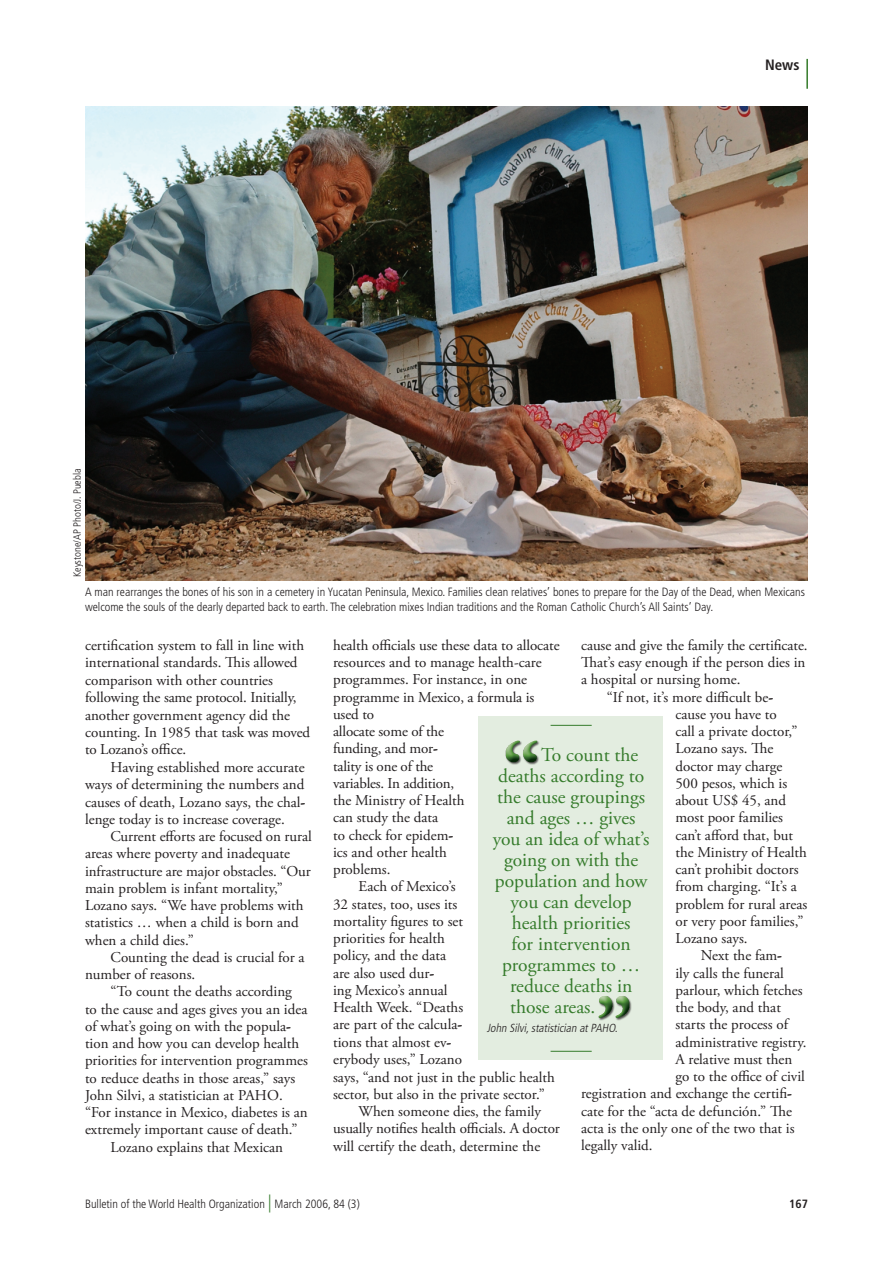
<style>
.page{position:relative;width:893px;height:1263px;background:#fff}
.page>*{position:absolute;margin:0;border:0;box-sizing:border-box;transform-origin:0 0}
.t1{font:19.5px "Adobe Garamond Pro";color:#357b2b}
.t2{font:15px/17.4px "Adobe Garamond Pro";color:#231f20}
.t3{font:700 condensed 15px "Frutiger LT Std";color:#231f20}
.t4{font:300 condensed 12px/15px "Frutiger LT Std";color:#231f20}
.t5{font:700 condensed 12px "Frutiger LT Std";color:#231f20}
.t6{font:italic 300 condensed 11.7px "Frutiger LT Std";color:#231f20}
.t7{font:300 condensed 10.5px "Frutiger LT Std";color:#231f20}
.s1{font-size:18px;color:#357b2b}
</style>
<div class="page">
<hr style="left:806px;top:59px;width:2px;height:30px;background:#357b2b">
<div style="left:478px;top:717px;width:185px;height:343px;background:#e3ede0"></div>
<hr style="left:551px;top:725px;width:41px;height:1px;background:#357b2b">
<hr style="left:551px;top:1051px;width:41px;height:1px;background:#357b2b">
<img style="left:505px;top:740px;width:34px;height:25px">
<img style="left:598px;top:996px;width:34px;height:24px">
<img style="left:85px;top:106px;width:723px;height:474px">
<p class="t7" style="left:71px;top:577px;width:110px;rotate:-90deg">Keystone/AP Photo/J. Puebla</p>
<p class="t3" style="left:765px;top:56px;width:36px">News</p>
<p class="t4" style="left:85px;top:584px;width:721px">A man rearranges the bones of his son in a cemetery in Yucatan Peninsula, Mexico. Families clean relatives’ bones to prepare for the Day of the Dead, when Mexicans welcome the souls of the dearly departed back to earth. The celebration mixes Indian traditions and the Roman Catholic Church’s All Saints’ Day.</p>
<p class="t2" style="left:85px;top:637px;width:227px">certification system to fall in line with international standards. This allowed comparison with other countries following the same protocol. Initially, another government agency did the counting. In 1985 that task was moved to Lozano’s office.</p>
<p class="t2" style="left:85px;top:759px;width:221px;text-align:justify;text-indent:26px">Having established more accurate ways of determining the numbers and causes of death, Lozano says, the chall lenge today is to increase coverage.</p>
<p class="t2" style="left:85px;top:828px;width:228px;text-indent:26px">Current efforts are focused on rural areas where poverty and inadequate infrastructure are major obstacles. “Our main problem is infant mortality,” Lozano says. “We have problems with statistics … when a child is born and when a child dies.”</p>
<p class="t2" style="left:85px;top:949px;width:221px;text-indent:26px">Counting the dead is crucial for a number of reasons.</p>
<p class="t2" style="left:111px;top:983px;width:183px">“To count the deaths according</p>
<p class="t2" style="left:85px;top:1001px;width:224px">to the cause and ages gives you an idea</p>
<p class="t2" style="left:85px;top:1018px;width:207px">of what’s going on with the populat</p>
<p class="t2" style="left:85px;top:1035px;width:216px">tion and how you can develop health</p>
<p class="t2" style="left:85px;top:1052px;width:224px">priorities for intervention programmes</p>
<p class="t2" style="left:85px;top:1070px;width:212px">to reduce deaths in those areas,” says</p>
<p class="t2" style="left:85px;top:1087px;width:199px">John Silvi, a statistician at PAHO.</p>
<p class="t2" style="left:85px;top:1104px;width:224px">“For instance in Mexico, diabetes is an</p>
<p class="t2" style="left:85px;top:1121px;width:214px">extremely important cause of death.”</p>
<p class="t2" style="left:111px;top:1139px;width:174px">Lozano explains that Mexican</p>
<p class="t2" style="left:333px;top:637px;width:228px">health officials use these data to allocate</p>
<p class="t2" style="left:333px;top:654px;width:210px">resources and to manage health-care</p>
<p class="t2" style="left:333px;top:671px;width:196px">programmes. For instance, in one</p>
<p class="t2" style="left:333px;top:689px;width:203px">programme in Mexico, a formula is</p>
<p class="t2" style="left:333px;top:706px;width:43px">used to</p>
<p class="t2" style="left:333px;top:723px;width:112px">allocate some of the</p>
<p class="t2" style="left:333px;top:740px;width:105px">funding, and mort</p>
<p class="t2" style="left:333px;top:758px;width:102px">tality is one of the</p>
<p class="t2" style="left:333px;top:775px;width:123px">variables. In addition,</p>
<p class="t2" style="left:333px;top:792px;width:133px">the Ministry of Health</p>
<p class="t2" style="left:333px;top:809px;width:107px">can study the data</p>
<p class="t2" style="left:333px;top:827px;width:121px">to check for epidemi</p>
<p class="t2" style="left:333px;top:844px;width:115px">ics and other health</p>
<p class="t2" style="left:333px;top:861px;width:59px">problems.</p>
<p class="t2" style="left:359px;top:878px;width:98px">Each of Mexico’s</p>
<p class="t2" style="left:333px;top:896px;width:126px">32 states, too, uses its</p>
<p class="t2" style="left:333px;top:913px;width:131px">mortality figures to set</p>
<p class="t2" style="left:333px;top:930px;width:113px">priorities for health</p>
<p class="t2" style="left:333px;top:947px;width:114px">policy, and the data</p>
<p class="t2" style="left:333px;top:965px;width:102px">are also used duri</p>
<p class="t2" style="left:333px;top:982px;width:116px">ing Mexico’s annual</p>
<p class="t2" style="left:333px;top:999px;width:132px">Health Week. “Deaths</p>
<p class="t2" style="left:333px;top:1016px;width:130px">are part of the calculat</p>
<p class="t2" style="left:333px;top:1034px;width:120px">tions that almost eve</p>
<p class="t2" style="left:333px;top:1051px;width:130px">erybody uses,” Lozano</p>
<p class="t2" style="left:333px;top:1068px;width:223px">says, “and not just in the public health</p>
<p class="t2" style="left:333px;top:1086px;width:213px">sector, but also in the private sector.”</p>
<p class="t2" style="left:359px;top:1103px;width:184px">When someone dies, the family</p>
<p class="t2" style="left:333px;top:1120px;width:228px">usually notifies health officials. A doctor</p>
<p class="t2" style="left:333px;top:1137px;width:209px">will certify the death, determine the</p>
<p class="t2" style="left:581px;top:637px;width:228px">cause and give the family the certificate.</p>
<p class="t2" style="left:581px;top:654px;width:226px">That’s easy enough if the person dies in</p>
<p class="t2" style="left:581px;top:671px;width:161px">a hospital or nursing home.</p>
<p class="t2" style="left:607px;top:689px;width:167px">“If not, it’s more difficult bec</p>
<p class="t2" style="left:675px;top:706px;width:103px">cause you have to</p>
<p class="t2" style="left:675px;top:723px;width:124px">call a private doctor,”</p>
<p class="t2" style="left:675px;top:740px;width:99px">Lozano says. The</p>
<p class="t2" style="left:675px;top:758px;width:109px">doctor may charge</p>
<p class="t2" style="left:675px;top:775px;width:113px">500 pesos, which is</p>
<p class="t2" style="left:675px;top:792px;width:112px">about US$ 45, and</p>
<p class="t2" style="left:675px;top:809px;width:109px">most poor families</p>
<p class="t2" style="left:675px;top:827px;width:119px">can’t afford that, but</p>
<p class="t2" style="left:675px;top:844px;width:133px">the Ministry of Health</p>
<p class="t2" style="left:675px;top:861px;width:125px">can’t prohibit doctors</p>
<p class="t2" style="left:675px;top:878px;width:123px">from charging. “It’s a</p>
<p class="t2" style="left:675px;top:896px;width:133px">problem for rural areas</p>
<p class="t2" style="left:675px;top:913px;width:130px">or very poor families,”</p>
<p class="t2" style="left:675px;top:930px;width:74px">Lozano says.</p>
<p class="t2" style="left:701px;top:947px;width:82px">Next the fami</p>
<p class="t2" style="left:675px;top:965px;width:110px">ily calls the funeral</p>
<p class="t2" style="left:675px;top:982px;width:129px">parlour, which fetches</p>
<p class="t2" style="left:675px;top:999px;width:107px">the body, and that</p>
<p class="t2" style="left:675px;top:1016px;width:114px">starts the process of</p>
<p class="t2" style="left:675px;top:1034px;width:133px">administrative registry.</p>
<p class="t2" style="left:675px;top:1051px;width:118px">A relative must then</p>
<p class="t2" style="left:675px;top:1068px;width:131px">go to the office of civil</p>
<p class="t2" style="left:581px;top:1085px;width:211px">registration and exchange the certific</p>
<p class="t2" style="left:581px;top:1103px;width:212px">cate for the “acta de defunción.” The</p>
<p class="t2" style="left:581px;top:1120px;width:215px">acta is the only one of the two that is</p>
<p class="t2" style="left:581px;top:1137px;width:73px">legally valid.</p>
<h1 class="t1" style="left:541px;top:743px;width:98px">To count the</h1>
<h1 class="t1" style="left:498px;top:764px;width:148px">deaths according to</h1>
<h1 class="t1" style="left:497px;top:785px;width:149px">the cause groupings</h1>
<h1 class="t1" style="left:507px;top:806px;width:130px">and ages … gives</h1>
<h1 class="t1" style="left:493px;top:827px;width:158px">you an idea of what’s</h1>
<h1 class="t1" style="left:504px;top:848px;width:136px">going on with the</h1>
<h1 class="t1" style="left:495px;top:869px;width:154px">population and how</h1>
<h1 class="t1" style="left:510px;top:890px;width:123px">you can develop</h1>
<h1 class="t1" style="left:512px;top:911px;width:120px">health priorities</h1>
<h1 class="t1" style="left:511px;top:932px;width:121px">for intervention</h1>
<h1 class="t1" style="left:502px;top:953px;width:140px">programmes to …</h1>
<h1 class="t1" style="left:510px;top:974px;width:124px">reduce deaths in</h1>
<h1 class="t1" style="left:510px;top:995px;width:87px">those areas.</h1>
<p class="t6" style="left:487px;top:1021px;width:135px">John Silvi,statistician atPAHO.</p>
<p class="t4" style="left:85px;top:1197px;width:276px">Bulletin of the World Health Organization <span class="s1">|</span> March 2006, 84 (3)</p>
<p class="t5" style="left:789px;top:1197px;width:20px">167</p>
</div>
